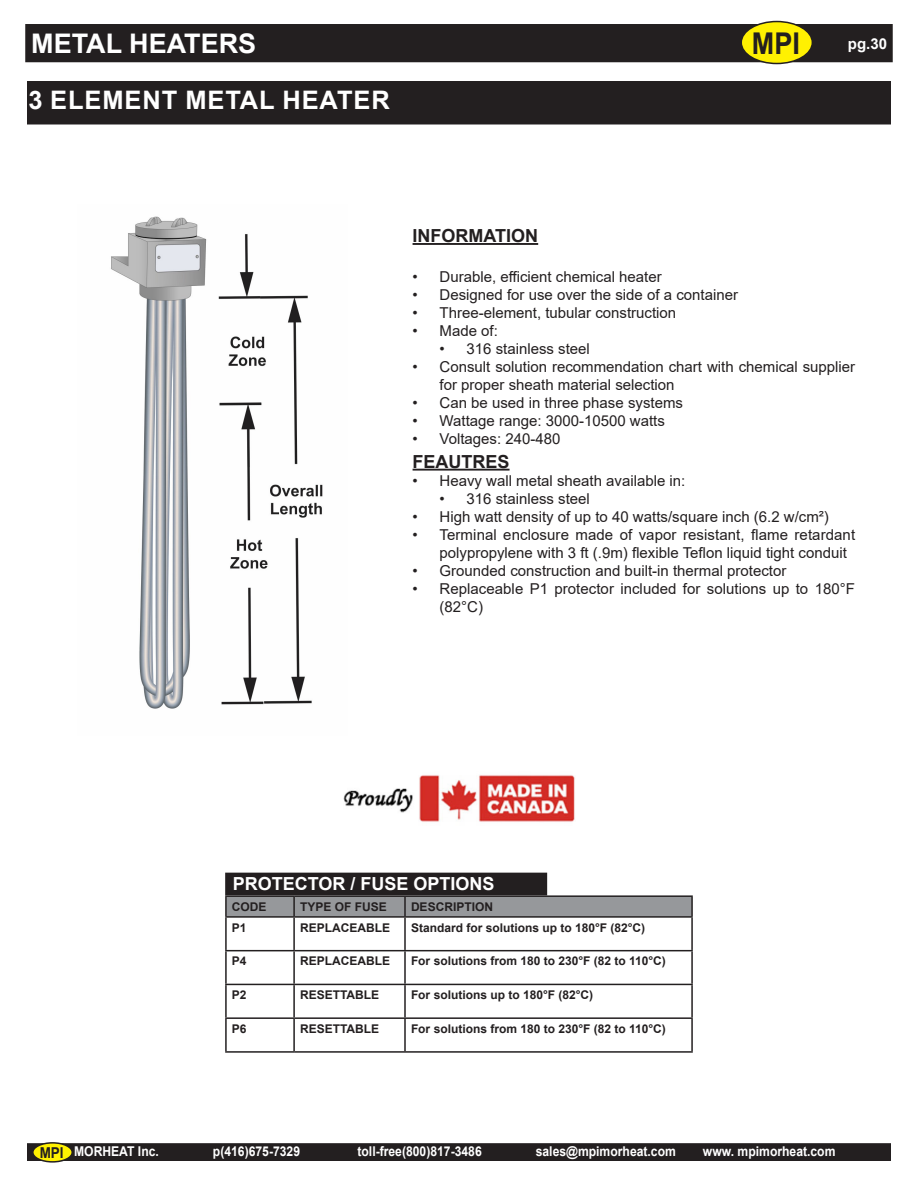
<style>
.page{position:relative;width:918px;height:1188px;background:#fff}
.page>*{position:absolute;margin:0;border:0;box-sizing:border-box;transform-origin:0 0}
.t1{font:700 30px "Arial";color:#231f20;scale:.9 1}
.t2{font:700 27px "Arial";color:#fff}
.t3{font:700 25.5px "Arial";letter-spacing:.035em;color:#fff}
.t4{font:700 18px "Arial";color:#fff}
.t5{font:700 18px "Arial";color:#231f20}
.t6{font:15px/18px "Arial";color:#231f20}
.t7{font:700 15px "Arial";color:#fff}
.t8{font:700 13.5px "Arial";color:#fff;scale:.9 1}
.t9{font:700 12px "Arial";color:#231f20}
.s1{font-size:15px;color:#231f20}
</style>
<div class="page">
<div style="left:28px;top:27px;width:862px;height:32px;background:#231f20"></div>
<div style="left:25px;top:24px;width:868px;height:38px;border:6px solid #231f20"></div>
<div style="left:741px;top:22px;width:71px;height:42px;background:#fff101;border-radius:50%"></div>
<div style="left:741px;top:21px;width:72px;height:43px;border:2px solid #231f20;border-radius:50%"></div>
<div style="left:30px;top:1146px;width:858px;height:12px;background:#231f20"></div>
<div style="left:27px;top:1143px;width:864px;height:18px;border:6px solid #231f20"></div>
<div style="left:33px;top:1143px;width:39px;height:19px;background:#fff101;border-radius:50%"></div>
<div style="left:32px;top:1142px;width:41px;height:21px;border:2px solid #231f20;border-radius:50%"></div>
<div style="left:28px;top:82px;width:862px;height:42px;background:#231f20"></div>
<div style="left:27px;top:81px;width:864px;height:43px;border:2px solid #231f20"></div>
<hr style="left:413px;top:243px;width:125px;height:2px;background:#231f20">
<img style="left:111px;top:216px;width:212px;height:493px">
<div style="left:226px;top:873px;width:320px;height:22px;background:#231f20"></div>
<hr style="left:413px;top:469px;width:97px;height:2px;background:#231f20">
<img style="left:343px;top:775px;width:232px;height:47px">
<hr style="left:225px;top:895px;width:69px;height:2px;background:#231f20">
<hr style="left:294px;top:895px;width:111px;height:2px;background:#231f20">
<hr style="left:405px;top:895px;width:288px;height:2px;background:#231f20">
<div style="left:225px;top:896px;width:468px;height:20px;background:#96989b"></div>
<hr style="left:225px;top:916px;width:69px;height:2px;background:#231f20">
<hr style="left:225px;top:918px;width:2px;height:32px;background:#231f20">
<hr style="left:294px;top:916px;width:111px;height:2px;background:#231f20">
<hr style="left:293px;top:918px;width:2px;height:32px;background:#231f20">
<hr style="left:405px;top:916px;width:288px;height:2px;background:#231f20">
<hr style="left:404px;top:918px;width:2px;height:32px;background:#231f20">
<hr style="left:691px;top:918px;width:2px;height:32px;background:#231f20">
<hr style="left:225px;top:950px;width:69px;height:1px;background:#231f20">
<hr style="left:225px;top:951px;width:2px;height:33px;background:#231f20">
<hr style="left:294px;top:950px;width:111px;height:1px;background:#231f20">
<hr style="left:293px;top:951px;width:2px;height:33px;background:#231f20">
<hr style="left:405px;top:950px;width:288px;height:1px;background:#231f20">
<hr style="left:404px;top:951px;width:2px;height:33px;background:#231f20">
<hr style="left:691px;top:951px;width:2px;height:33px;background:#231f20">
<hr style="left:225px;top:984px;width:69px;height:1px;background:#231f20">
<hr style="left:225px;top:985px;width:2px;height:32px;background:#231f20">
<hr style="left:294px;top:984px;width:111px;height:1px;background:#231f20">
<hr style="left:293px;top:985px;width:2px;height:32px;background:#231f20">
<hr style="left:405px;top:984px;width:288px;height:1px;background:#231f20">
<hr style="left:404px;top:985px;width:2px;height:32px;background:#231f20">
<hr style="left:691px;top:985px;width:2px;height:32px;background:#231f20">
<hr style="left:225px;top:1017px;width:69px;height:2px;background:#231f20">
<hr style="left:225px;top:1019px;width:2px;height:32px;background:#231f20">
<hr style="left:294px;top:1017px;width:111px;height:2px;background:#231f20">
<hr style="left:293px;top:1019px;width:2px;height:32px;background:#231f20">
<hr style="left:405px;top:1017px;width:288px;height:2px;background:#231f20">
<hr style="left:404px;top:1019px;width:2px;height:32px;background:#231f20">
<hr style="left:691px;top:1019px;width:2px;height:32px;background:#231f20">
<hr style="left:225px;top:1051px;width:69px;height:2px;background:#231f20">
<hr style="left:294px;top:1051px;width:111px;height:2px;background:#231f20">
<hr style="left:405px;top:1051px;width:288px;height:2px;background:#231f20">
<p class="t2" style="left:31px;top:24px;width:227px">METAL HEATERS</p>
<p class="t3" style="left:28px;top:82px;width:363px">3 ELEMENT METAL HEATER</p>
<h1 class="t1" style="left:752px;top:22px;width:55px">MPI</h1>
<p class="t7" style="left:848px;top:33px;width:41px">pg.30</p>
<p class="t5" style="left:413px;top:223px;width:127px">INFORMATION</p>
<p class="t6" style="left:413px;top:267px;width:251px">• Durable, efficient chemical heater</p>
<p class="t6" style="left:413px;top:285px;width:327px">• Designed for use over the side of a container</p>
<p class="t6" style="left:413px;top:303px;width:265px">• Three-element, tubular construction</p>
<p class="t6" style="left:413px;top:321px;width:87px">• Made of:</p>
<p class="t6" style="left:440px;top:339px;width:152px">• 316 stainless steel</p>
<p class="t6" style="left:440px;top:357px;width:417px;text-indent:-27px">• Consult solution recommendation chart with chemical supplier for proper sheath material selection</p>
<p class="t6" style="left:413px;top:393px;width:272px">• Can be used in three phase systems</p>
<p class="t6" style="left:413px;top:411px;width:254px">• Wattage range: 3000-10500 watts</p>
<p class="t6" style="left:413px;top:429px;width:149px">• Voltages: 240-480</p>
<p class="t5" style="left:413px;top:449px;width:99px">FEAUTRES</p>
<p class="t6" style="left:413px;top:471px;width:274px">• Heavy wall metal sheath available in:</p>
<p class="t6" style="left:440px;top:489px;width:152px">• 316 stainless steel</p>
<p class="t6" style="left:413px;top:507px;width:418px">• High watt density of up to 40 watts/square inch (6.2 w/cm²)</p>
<p class="t6" style="left:440px;top:525px;width:417px;text-indent:-27px">• Terminal enclosure made of vapor resistant, flame retardant polypropylene with 3 ft (.9m) flexible Teflon liquid tight conduit</p>
<p class="t6" style="left:413px;top:561px;width:375px">• Grounded construction and built-in thermal protector</p>
<p class="t6" style="left:440px;top:579px;width:417px;text-indent:-27px">• Replaceable P1 protector included for solutions up to 180°F (82°C)</p>
<p class="t4" style="left:233px;top:871px;width:263px">PROTECTOR / FUSE OPTIONS</p>
<p class="t9" style="left:232px;top:898px;width:36px">CODE</p>
<p class="t9" style="left:300px;top:898px;width:88px">TYPE OF FUSE</p>
<p class="t9" style="left:411px;top:898px;width:84px">DESCRIPTION</p>
<p class="t9" style="left:232px;top:919px;width:16px">P1</p>
<p class="t9" style="left:300px;top:919px;width:91px">REPLACEABLE</p>
<p class="t9" style="left:411px;top:919px;width:236px">Standard for solutions up to 180°F (82°C)</p>
<p class="t9" style="left:232px;top:953px;width:16px">P4</p>
<p class="t9" style="left:300px;top:953px;width:91px">REPLACEABLE</p>
<p class="t9" style="left:411px;top:953px;width:256px">For solutions from 180 to 230°F (82 to 110°C)</p>
<p class="t9" style="left:232px;top:986px;width:16px">P2</p>
<p class="t9" style="left:300px;top:986px;width:81px">RESETTABLE</p>
<p class="t9" style="left:411px;top:986px;width:184px">For solutions up to 180°F (82°C)</p>
<p class="t9" style="left:232px;top:1020px;width:16px">P6</p>
<p class="t9" style="left:300px;top:1020px;width:81px">RESETTABLE</p>
<p class="t9" style="left:411px;top:1020px;width:256px">For solutions from 180 to 230°F (82 to 110°C)</p>
<p class="t8" style="left:40px;top:1142px;width:134px"><span class="s1">MPI</span> MORHEAT Inc.</p>
<p class="t8" style="left:213px;top:1142px;width:98px">p(416)675-7329</p>
<p class="t8" style="left:358px;top:1142px;width:140px">toll-free(800)817-3486</p>
<p class="t8" style="left:536px;top:1142px;width:157px">sales@mpimorheat.com</p>
<p class="t8" style="left:703px;top:1142px;width:149px">www. mpimorheat.com</p>
</div>
